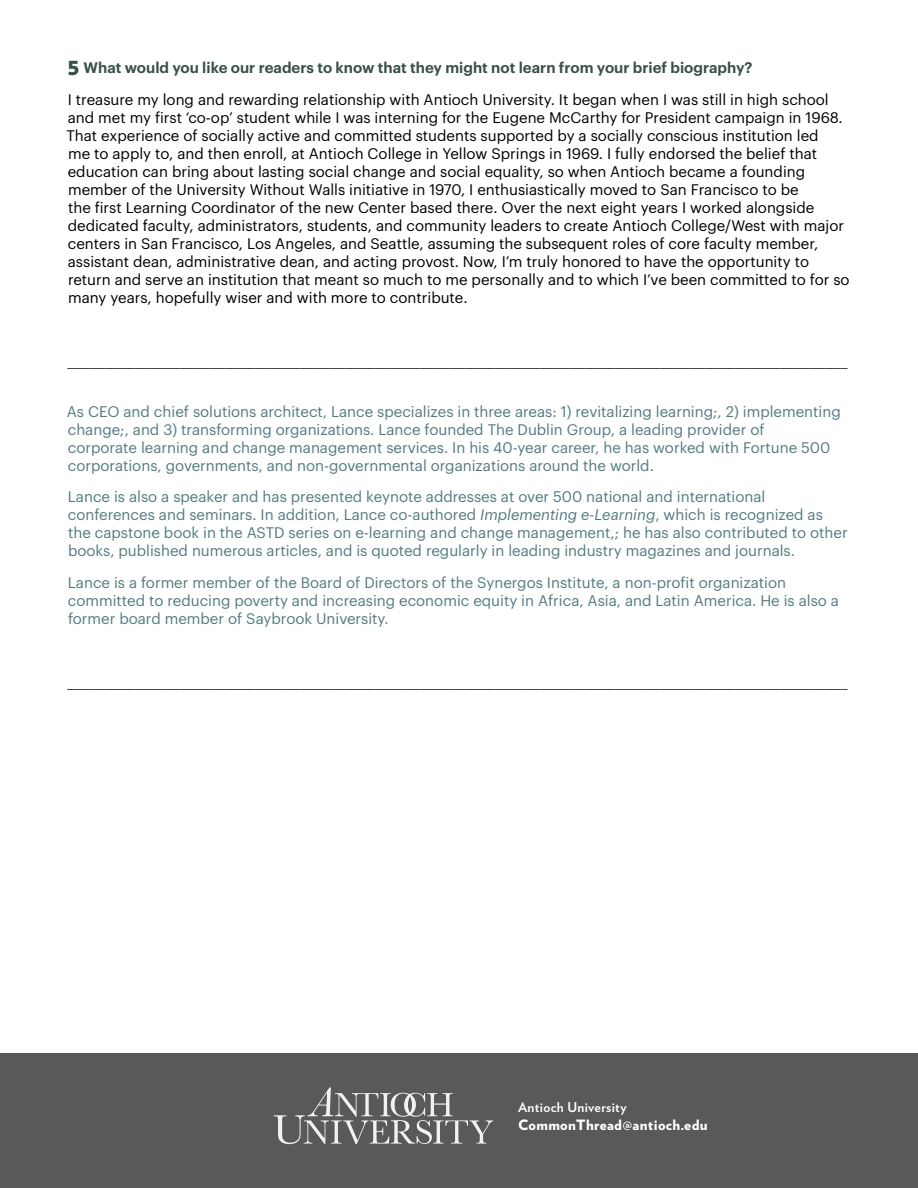
<style>
.page{position:relative;width:918px;height:1188px;background:#fff}
.page>*{position:absolute;margin:0;border:0;box-sizing:border-box;transform-origin:0 0}
.t1{font:15px/18px "Graphik";color:#000}
.t2{font:15px/18px "Graphik";color:#507c81}
.t3{font:300 15px "Helvetica";color:#000}
.t4{font:900 14.25px "Verlag";letter-spacing:.025em;color:#fff}
.t5{font:700 13.5px "Verlag";letter-spacing:.025em;color:#fff}
.s1{font-family:"Verlag";font-weight:900;font-size:24px;color:#375049}
.s2{font-weight:600;color:#375049}
.s3{font-style:italic}
</style>
<div class="page">
<div style="left:0;top:1053px;width:918px;height:135px;background:#58595b"></div>
<svg style="left:274px;top:1087px;width:219px;height:57px"></svg>
<p class="t1" style="left:67px;top:51px;width:763px;line-height:31.5px"><span class="s1">5</span> <span class="s2">What would you like our readers to know that they might not learn from your brief biography?<br></span>I treasure my long and rewarding relationship with Antioch University. It began when I was still in high school</p>
<p class="t1" style="left:66px;top:107px;width:785px">and met my first ‘co-op’ student while I was interning for the Eugene McCarthy for President campaign in 1968.<br>That experience of socially active and committed students supported by a socially conscious institution led<br>me to apply to, and then enroll, at Antioch College in Yellow Springs in 1969. I fully endorsed the belief that education can bring about lasting social change and social equality, so when Antioch became a founding member of the University Without Walls initiative in 1970, I enthusiastically moved to San Francisco to be<br>the first Learning Coordinator of the new Center based there. Over the next eight years I worked alongside dedicated faculty, administrators, students, and community leaders to create Antioch College/West with major centers in San Francisco, Los Angeles, and Seattle, assuming the subsequent roles of core faculty member, assistant dean, administrative dean, and acting provost. Now, I’m truly honored to have the opportunity to return and serve an institution that meant so much to me personally and to which I’ve been committed to for so many years, hopefully wiser and with more to contribute.</p>
<p class="t3" style="left:68px;top:349px;width:782px">________________________________________________________________________________________________________</p>
<p class="t2" style="left:67px;top:401px;width:775px">As CEO and chief solutions architect, Lance specializes in three areas: 1) revitalizing learning;, 2) implementing change;, and 3) transforming organizations. Lance founded The Dublin Group, a leading provider of<br>corporate learning and change management services. In his 40-year career, he has worked with Fortune 500 corporations, governments, and non-governmental organizations around the world.</p>
<p class="t2" style="left:68px;top:487px;width:781px">Lance is also a speaker and has presented keynote addresses at over 500 national and international conferences and seminars. In addition, Lance co-authored <span class="s3">Implementing e-Learning</span>, which is recognized as the capstone book in the ASTD series on e-learning and change management,; he has also contributed to other books, published numerous articles, and is quoted regularly in leading industry magazines and journals.</p>
<p class="t2" style="left:68px;top:572px;width:773px">Lance is a former member of the Board of Directors of the Synergos Institute, a non-profit organization committed to reducing poverty and increasing economic equity in Africa, Asia, and Latin America. He is also a former board member of Saybrook University.</p>
<p class="t3" style="left:68px;top:670px;width:782px">________________________________________________________________________________________________________</p>
<p class="t5" style="left:518px;top:1096px;width:110px">Antioch University</p>
<p class="t4" style="left:518px;top:1113px;width:191px">CommonThread@antioch.edu</p>
</div>
